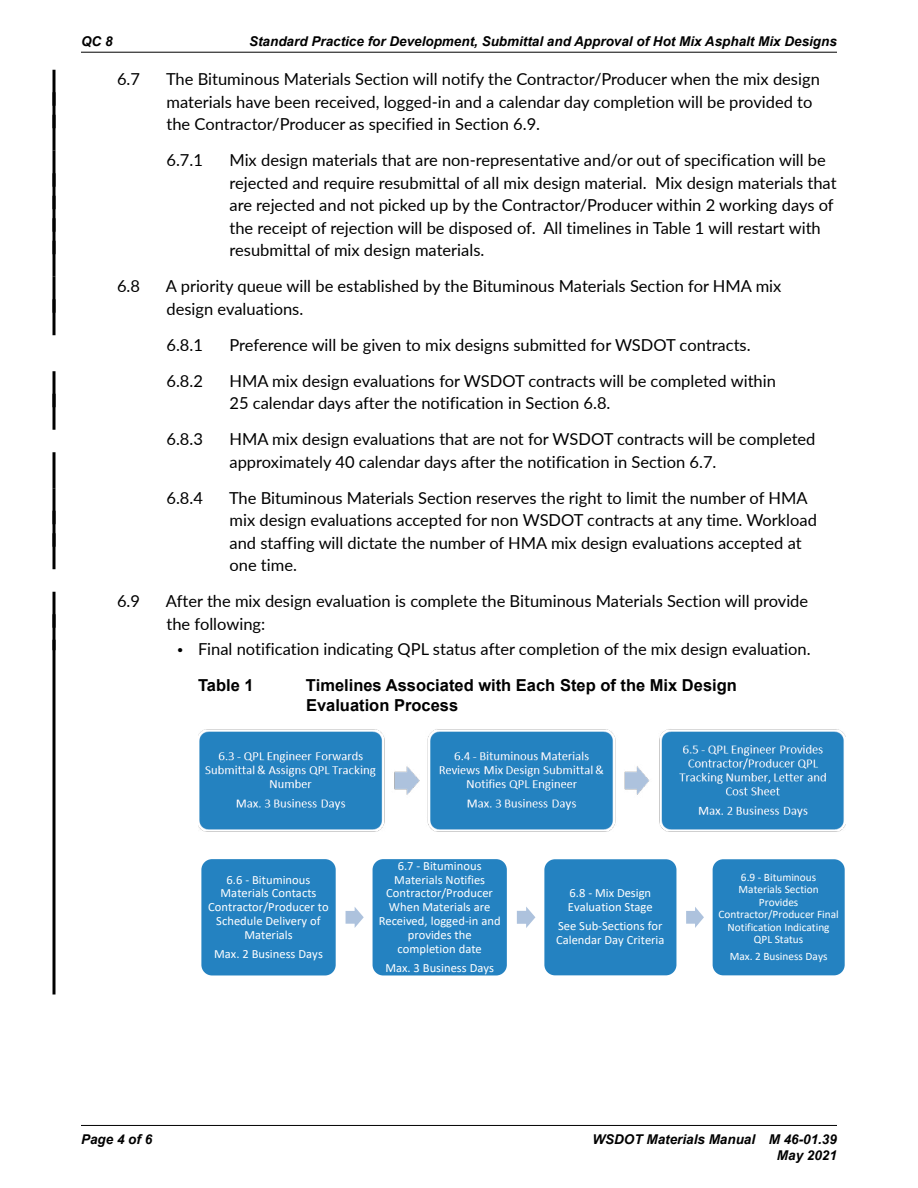
<style>
.page{position:relative;width:918px;height:1188px;background:#fff}
.page>*{position:absolute;margin:0;border:0;box-sizing:border-box;transform-origin:0 0}
.Level_3__auto__1_1_1{font:16.5px/22.5px "Lato";color:#000}
.Level_2__auto__1_1{font:16.5px/22.5px "Lato";color:#000}
.Figure_Title{font:700 16.5px/19.5px "Arial";color:#000}
.t1{font:italic 700 13.5px/16.5px "Arial";color:#000;text-align:right}
.t2{font:12.6px/13.8px "Calibri";color:#fff;text-align:center}
.t3{font:11.4px/12.5px "Calibri";color:#fff;text-align:center}
.s1{font-weight:100}
</style>
<div class="page">
<hr style="left:81px;top:52px;width:756px;height:1px;background:#000">
<hr style="left:81px;top:1125px;width:756px;height:1px;background:#000">
<img style="left:198px;top:729px;width:648px;height:103px">
<div style="left:199px;top:857px;width:139px;height:121px;background:#2482c1;border:3px solid #fff;border-radius:12px"></div>
<svg style="left:346px;top:907px;width:18px;height:21px"></svg>
<div style="left:370px;top:857px;width:139px;height:121px;background:#2482c1;border:3px solid #fff;border-radius:12px"></div>
<svg style="left:517px;top:907px;width:18px;height:21px"></svg>
<div style="left:542px;top:857px;width:137px;height:121px;background:#2482c1;border:3px solid #fff;border-radius:12px"></div>
<svg style="left:686px;top:907px;width:18px;height:21px"></svg>
<div style="left:712px;top:859px;width:133px;height:117px;background:#2482c1"></div>
<svg style="left:52px;top:70px;width:4px;height:22px"></svg>
<svg style="left:52px;top:92px;width:4px;height:23px"></svg>
<svg style="left:52px;top:115px;width:4px;height:36px"></svg>
<svg style="left:52px;top:151px;width:4px;height:22px"></svg>
<svg style="left:52px;top:173px;width:4px;height:23px"></svg>
<svg style="left:52px;top:196px;width:4px;height:22px"></svg>
<svg style="left:52px;top:218px;width:4px;height:23px"></svg>
<svg style="left:52px;top:241px;width:4px;height:36px"></svg>
<svg style="left:52px;top:277px;width:4px;height:22px"></svg>
<svg style="left:52px;top:299px;width:4px;height:36px"></svg>
<svg style="left:52px;top:371px;width:4px;height:23px"></svg>
<svg style="left:52px;top:394px;width:4px;height:36px"></svg>
<svg style="left:52px;top:452px;width:4px;height:36px"></svg>
<svg style="left:52px;top:488px;width:4px;height:23px"></svg>
<svg style="left:52px;top:511px;width:4px;height:22px"></svg>
<svg style="left:52px;top:533px;width:4px;height:36px"></svg>
<svg style="left:52px;top:592px;width:4px;height:22px"></svg>
<svg style="left:52px;top:614px;width:4px;height:26px"></svg>
<svg style="left:52px;top:640px;width:4px;height:355px"></svg>
<p class="t1" style="left:81px;top:33px;width:33px">QC 8</p>
<p class="t1" style="left:249px;top:33px;width:589px">Standard Practice for Development, Submittal and Approval of Hot Mix Asphalt Mix Designs</p>
<h3 class="Level_2__auto__1_1" style="left:117px;top:67px;width:25px">6.7</h3>
<h3 class="Level_2__auto__1_1" style="left:166px;top:67px;width:655px">The Bituminous Materials Section will notify the Contractor/Producer when the mix design materials have been received, logged-in and a calendar day completion will be provided to the Contractor/Producer as specified in Section 6.9.</h3>
<h3 class="Level_3__auto__1_1_1" style="left:166px;top:148px;width:38px">6.7.1</h3>
<h3 class="Level_3__auto__1_1_1" style="left:230px;top:148px;width:609px">Mix design materials that are non-representative and/or out of specification will be rejected and require resubmittal of all mix design material. Mix design materials that are rejected and not picked up by the Contractor/Producer within 2 working days of the receipt of rejection will be disposed of. All timelines in Table 1 will restart with resubmittal of mix design materials.</h3>
<h3 class="Level_2__auto__1_1" style="left:117px;top:274px;width:25px">6.8</h3>
<h3 class="Level_2__auto__1_1" style="left:166px;top:274px;width:617px">A priority queue will be established by the Bituminous Materials Section for HMA mix design evaluations.</h3>
<h3 class="Level_3__auto__1_1_1" style="left:166px;top:333px;width:38px">6.8.1</h3>
<h3 class="Level_3__auto__1_1_1" style="left:230px;top:333px;width:523px">Preference will be given to mix designs submitted for WSDOT contracts.</h3>
<h3 class="Level_3__auto__1_1_1" style="left:166px;top:369px;width:38px">6.8.2</h3>
<h3 class="Level_3__auto__1_1_1" style="left:230px;top:369px;width:548px">HMA mix design evaluations for WSDOT contracts will be completed within<br>25 calendar days after the notification in Section 6.8.</h3>
<h3 class="Level_3__auto__1_1_1" style="left:166px;top:427px;width:38px">6.8.3</h3>
<h3 class="Level_3__auto__1_1_1" style="left:230px;top:427px;width:588px">HMA mix design evaluations that are not for WSDOT contracts will be completed approximately 40 calendar days after the notification in Section 6.7.</h3>
<h3 class="Level_3__auto__1_1_1" style="left:166px;top:486px;width:38px">6.8.4</h3>
<h3 class="Level_3__auto__1_1_1" style="left:229px;top:486px;width:590px">The Bituminous Materials Section reserves the right to limit the number of HMA mix design evaluations accepted for non WSDOT contracts at any time. Workload and staffing will dictate the number of HMA mix design evaluations accepted at one time.</h3>
<h3 class="Level_2__auto__1_1" style="left:117px;top:589px;width:25px">6.9</h3>
<h3 class="Level_2__auto__1_1" style="left:166px;top:589px;width:644px">After the mix design evaluation is complete the Bituminous Materials Section will provide the following:</h3>
<p class="Level_3__auto__1_1_1" style="left:176px;top:637px;width:637px"><span class="s1">•</span> Final notification indicating QPL status after completion of the mix design evaluation.</p>
<p class="Figure_Title" style="left:198px;top:676px;width:57px">Table 1</p>
<p class="Figure_Title" style="left:306px;top:676px;width:432px">Timelines Associated with Each Step of the Mix Design<br>Evaluation Process</p>
<p class="t2" style="left:208px;top:872px;width:122px">6.6 - Bituminous<br>Materials Contacts<br>Contractor/Producer to<br>Schedule Delivery of<br>Materials</p>
<p class="t2" style="left:214px;top:947px;width:110px">Max. 2 Business Days</p>
<p class="t2" style="left:379px;top:858px;width:123px">6.7 - Bituminous<br>Materials Notifies<br>Contractor/Producer<br>When Materials are<br>Received, logged-in and provides the completion date</p>
<p class="t2" style="left:385px;top:961px;width:110px">Max. 3 Business Days</p>
<p class="t2" style="left:568px;top:886px;width:86px;text-align:left">6.8 - Mix Design<br>Evaluation Stage</p>
<p class="t2" style="left:556px;top:919px;width:110px;text-align:left">See Sub-Sections for<br>Calendar Day Criteria</p>
<p class="t3" style="left:718px;top:870px;width:122px">6.9 - Bituminous<br>Materials Section<br>Provides<br>Contractor/Producer Final<br>Notification Indicating<br>QPL Status</p>
<p class="t3" style="left:730px;top:950px;width:99px">Max. 2 Business Days</p>
<p class="t1" style="left:81px;top:1131px;width:73px">Page 4 of 6</p>
<p class="t1" style="left:592px;top:1131px;width:246px">WSDOT Materials Manual M 46-01.39<br>May 2021</p>
</div>
